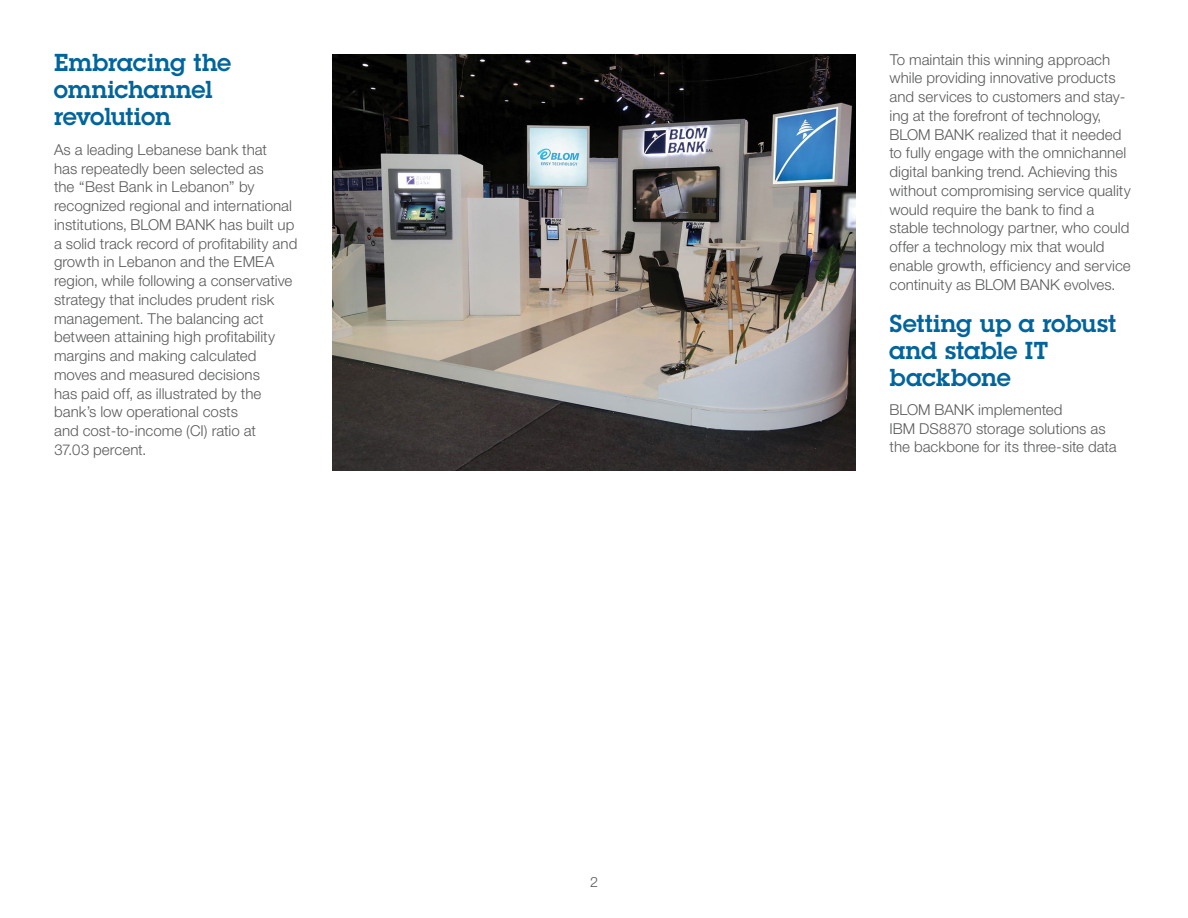
<style>
.page{position:relative;width:1188px;height:918px;background:#fff}
.page>*{position:absolute;margin:0;border:0;box-sizing:border-box;transform-origin:0 0}
.t1{font:24px/27px "Lubalin Demifor IBM";color:#00649d}
.t2{font:15px/18.8px "Helv Neue Lightfor IBM";color:#595a5b}
.t3{font:14.25px "Helv Neue Lightfor IBM";color:#595a5b}
</style>
<div class="page">
<img style="left:333px;top:54px;width:522px;height:416px">
<h2 class="t1" style="left:54px;top:49px;width:178px">Embracing the omnichannel revolution</h2>
<p class="t2" style="left:54px;top:140px;width:245px">As a leading Lebanese bank that<br>has repeatedly been selected as<br>the “Best Bank in Lebanon” by recognized regional and international institutions, BLOM BANK has built up a solid track record of profitability and growth in Lebanon and the EMEA region, while following a conservative strategy that includes prudent risk management. The balancing act between attaining high profitability margins and making calculated moves and measured decisions<br>has paid off, as illustrated by the bank’s low operational costs<br>and cost-to-income (CI) ratio at<br>37.03 percent.</p>
<p class="t3" style="left:590px;top:873px;width:9px">2</p>
<p class="t2" style="left:890px;top:50px;width:243px">To maintain this winning approach while providing innovative products and services to customers and stay&shy;ing at the forefront of technology, BLOM BANK realized that it needed to fully engage with the omnichannel digital banking trend. Achieving this without compromising service quality would require the bank to find a stable technology partner, who could offer a technology mix that would enable growth, efficiency and service continuity as BLOM BANK evolves.</p>
<h2 class="t1" style="left:890px;top:309px;width:228px">Setting up a robust and stable IT backbone</h2>
<p class="t2" style="left:890px;top:400px;width:229px">BLOM BANK implemented<br>IBM DS8870 storage solutions as the backbone for its three-site data</p>
</div>
